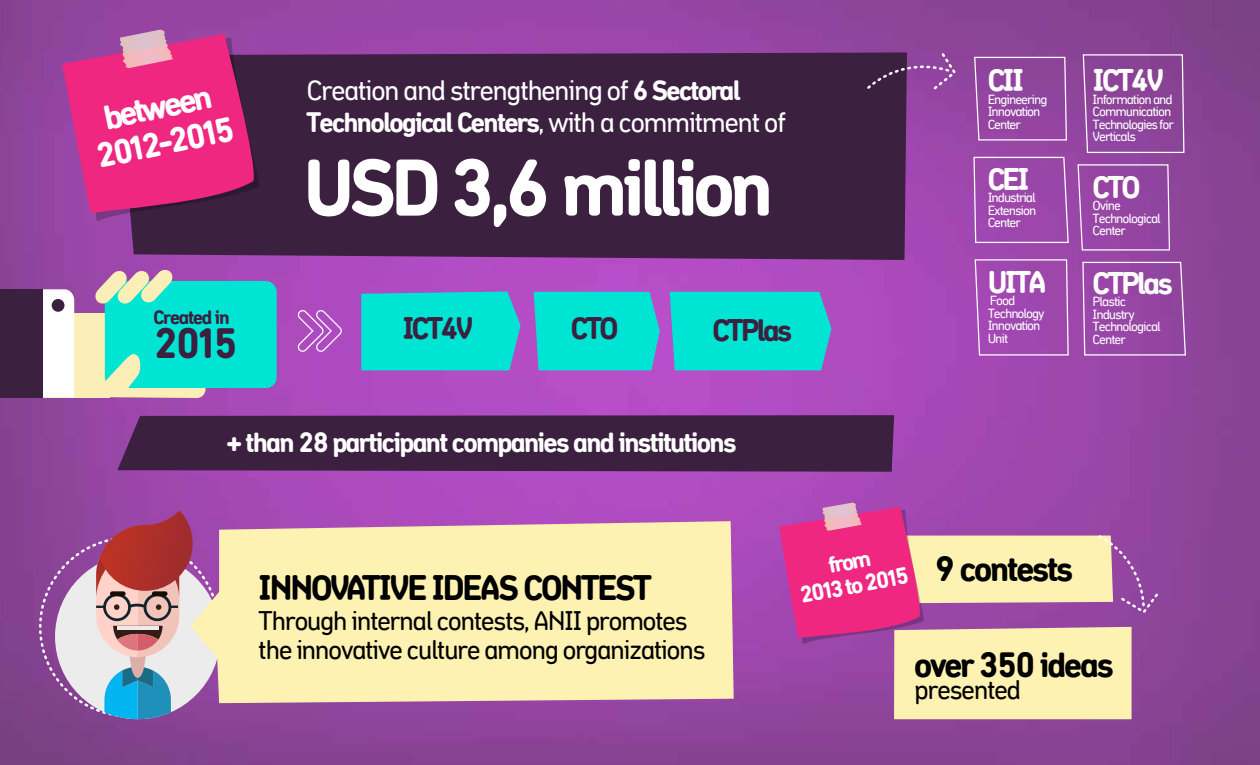
<style>
.page{position:relative;width:1260px;height:765px;background:#fff}
.page>*{position:absolute;margin:0;border:0;box-sizing:border-box;transform-origin:0 0}
.t1{font:700 82.5px "Aniifont";letter-spacing:-.06em;color:#fff}
.t2{font:700 43.75px "Aniifont";color:#3b2040}
.t3{font:700 36.25px "Aniifont";letter-spacing:-.06em;color:#000}
.t4{font:700 35.5px/36.4px "Aniifont";color:#fff;text-align:center}
.t5{font:700 32.12px "Aniifont";letter-spacing:-.08em;color:#fff}
.t6{font:700 31.88px "Aniifont";letter-spacing:-.08em;color:#3b2040}
.t7{font:700 28.75px "Aniifont";letter-spacing:-.06em;color:#fff}
.t8{font:28.75px "aniifont";letter-spacing:-.06em;color:#fff}
.t9{font:27.5px/30px "aniifont";letter-spacing:-.06em;color:#000}
.t10{font:700 24px/24.5px "Aniifont";color:#fff;text-align:center}
.t11{font:700 20.12px "Aniifont";letter-spacing:-.06em;color:#3b2040}
.t12{font:13.5px/12.5px "aniifont";letter-spacing:-.08em;color:#fff}
.s1{font-family:"Aniifont";font-weight:700}
.s2{font-family:"aniifont";font-weight:400}
</style>
<div class="page">
<img style="left:0;top:0;width:1260px;height:765px">
<div style="left:105px;top:281px;width:172px;height:107px;background:#00e4d3;border-radius:11px"></div>
<svg style="left:0;top:269px;width:206px;height:130px"></svg>
<div style="left:0;top:289px;width:43px;height:109px;background:#3b2040"></div>
<div style="left:52px;top:299px;width:12px;height:13px;background:#3b2040;border-radius:50%"></div>
<div style="left:117px;top:52px;width:790px;height:208px;background:#3b2040"></div>
<div style="left:117px;top:415px;width:777px;height:57px;background:#3b2040"></div>
<svg style="left:62px;top:30px;width:198px;height:192px;background:#c83180"></svg>
<div style="left:361px;top:292px;width:160px;height:78px;background:#00e4d3"></div>
<div style="left:534px;top:292px;width:126px;height:78px;background:#00e4d3"></div>
<div style="left:670px;top:292px;width:161px;height:78px;background:#00e4d3"></div>
<svg style="left:296px;top:308px;width:46px;height:45px;background:#b863c8"></svg>
<svg style="left:33px;top:510px;width:193px;height:214px;background:#a880a0"></svg>
<hr style="left:117px;top:626px;width:42px;height:3px;background:#ececec">
<svg style="left:865px;top:50px;width:93px;height:42px;background:#733e7c"></svg>
<svg style="left:973px;top:56px;width:95px;height:85px;background:#964da3"></svg>
<svg style="left:974px;top:259px;width:95px;height:97px;background:#a450b3"></svg>
<svg style="left:1077px;top:164px;width:94px;height:87px;background:#994ea6"></svg>
<svg style="left:973px;top:156px;width:96px;height:88px;background:#a050ae"></svg>
<svg style="left:1082px;top:261px;width:105px;height:95px;background:#9a4ea7"></svg>
<svg style="left:1082px;top:54px;width:103px;height:100px;background:#914c9d"></svg>
<svg style="left:191px;top:521px;width:543px;height:182px;background:#f7e7b1"></svg>
<svg style="left:779px;top:503px;width:382px;height:216px;background:#d18aa4"></svg>
<h3 class="t4" style="left:85px;top:103px;width:142px;rotate:-12deg">between<br>2012-2015</h3>
<h3 class="t8" style="left:307px;top:73px;width:436px">Creation and strengthening of <span class="s1">6 Sectoral</span></h3>
<h3 class="t7" style="left:307px;top:105px;width:481px">Technological Centers<span class="s2">, with a commitment of</span></h3>
<h1 class="t1" style="left:303px;top:137px;width:471px">USD 3,6 million</h1>
<h3 class="t11" style="left:154px;top:305px;width:78px">Created in</h3>
<h2 class="t2" style="left:154px;top:316px;width:86px">2015</h2>
<h3 class="t6" style="left:402px;top:309px;width:72px">ICT4V</h3>
<h3 class="t6" style="left:571px;top:309px;width:49px">CTO</h3>
<h3 class="t6" style="left:712px;top:311px;width:81px">CTPlas</h3>
<h3 class="t7" style="left:226px;top:425px;width:512px">+ than 28 participant companies and institutions</h3>
<h3 class="t5" style="left:988px;top:60px;width:38px">CII</h3>
<p class="t12" style="left:988px;top:93px;width:61px">Engineering<br>Innovation<br>Center</p>
<h3 class="t5" style="left:988px;top:159px;width:43px">CEI</h3>
<p class="t12" style="left:988px;top:191px;width:50px;text-align:justify">Industrial Extension Center</p>
<h3 class="t5" style="left:988px;top:262px;width:61px">UITA</h3>
<p class="t12" style="left:988px;top:294px;width:59px">Food<br>Technology<br>Innovation<br>Unit</p>
<h3 class="t5" style="left:1093px;top:60px;width:73px">ICT4V</h3>
<p class="t12" style="left:1093px;top:93px;width:83px">Information and<br>Communication<br>Technologies for<br>Verticals</p>
<h3 class="t5" style="left:1093px;top:167px;width:49px">CTO</h3>
<p class="t12" style="left:1093px;top:199px;width:70px">Ovine<br>Technological<br>Center</p>
<h3 class="t5" style="left:1093px;top:263px;width:82px">CTPlas</h3>
<p class="t12" style="left:1093px;top:295px;width:70px">Plastic<br>Industry<br>Technological<br>Center</p>
<h3 class="t3" style="left:258px;top:565px;width:395px">INNOVATIVE IDEAS CONTEST</h3>
<h3 class="t9" style="left:258px;top:605px;width:449px">Through internal contests, ANII promotes the innovative culture among organizations</h3>
<h3 class="t10" style="left:793px;top:559px;width:112px;rotate:-11deg">from<br>2013 to 2015</h3>
<h3 class="t3" style="left:935px;top:546px;width:140px">9 contests</h3>
<h3 class="t3" style="left:914px;top:642px;width:201px">over 350 ideas</h3>
<h3 class="t9" style="left:914px;top:675px;width:109px">presented</h3>
</div>
